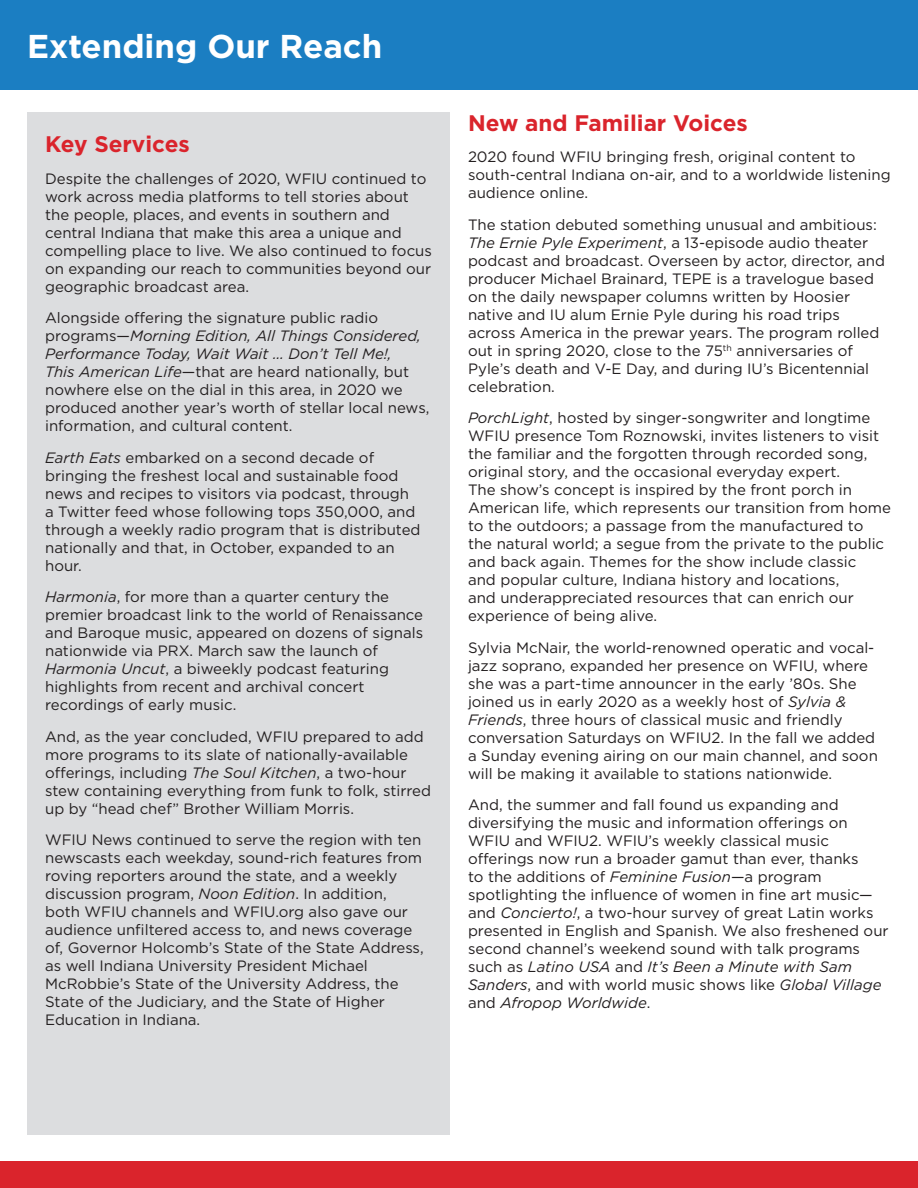
<style>
.page{position:relative;width:918px;height:1188px;background:#fff}
.page>*{position:absolute;margin:0;border:0;box-sizing:border-box;transform-origin:0 0}
.t1{font:700 33px "Gotham";color:#fff}
.t2{font:700 22.5px "Gotham";color:#da242c}
.t3{font:15px/18px "Gotham";color:#231f20}
.t4{font:15px/18px "Gotham";color:#221e1f}
.s1{font-style:italic}
</style>
<div class="page">
<div style="left:27px;top:113px;width:423px;height:1022px;background:#dcdddf"></div>
<div style="left:0;top:0;width:918px;height:89px;background:#1b7ec2"></div>
<div style="left:0;top:1161px;width:918px;height:27px;background:#da242c"></div>
<p class="t1" style="left:27px;top:24px;width:357px">Extending Our Reach</p>
<p class="t2" style="left:45px;top:129px;width:146px">Key Services</p>
<p class="t3" style="left:45px;top:169px;width:388px">Despite the challenges of 2020, WFIU continued to work across media platforms to tell stories about the people, places, and events in southern and central Indiana that make this area a unique and compelling place to live. We also continued to focus on expanding our reach to communities beyond our geographic broadcast area.</p>
<p class="t3" style="left:45px;top:308px;width:386px">Alongside offering the signature public radio programs—<span class="s1">Morning Edition, All Things Considered, Performance Today, Wait Wait … Don’t Tell Me!,<br>This American Life</span>—that are heard nationally, but nowhere else on the dial in this area, in 2020 we produced another year’s worth of stellar local news, information, and cultural content.</p>
<p class="t3" style="left:45px;top:448px;width:377px"><span class="s1">Earth Eats</span> embarked on a second decade of bringing the freshest local and sustainable food news and recipes to visitors via podcast, through a Twitter feed whose following tops 350,000, and through a weekly radio program that is distributed nationally and that, in October, expanded to an hour.</p>
<p class="t3" style="left:45px;top:587px;width:380px"><span class="s1">Harmonia</span>, for more than a quarter century the premier broadcast link to the world of Renaissance and Baroque music, appeared on dozens of signals nationwide via PRX. March saw the launch of <span class="s1">Harmonia Uncut</span>, a biweekly podcast featuring highlights from recent and archival concert recordings of early music.</p>
<p class="t3" style="left:45px;top:727px;width:387px">And, as the year concluded, WFIU prepared to add more programs to its slate of nationally-available offerings, including <span class="s1">The Soul Kitchen</span>, a two-hour stew containing everything from funk to folk, stirred up by “head chef” Brother William Morris.</p>
<p class="t3" style="left:45px;top:830px;width:380px">WFIU News continued to serve the region with ten newscasts each weekday, sound-rich features from roving reporters around the state, and a weekly discussion program, <span class="s1">Noon Edition</span>. In addition, both WFIU channels and WFIU.org also gave our audience unfiltered access to, and news coverage of, Governor Holcomb’s State of the State Address, as well Indiana University President Michael McRobbie’s State of the University Address, the State of the Judiciary, and the State of Higher Education in Indiana.</p>
<p class="t2" style="left:468px;top:108px;width:281px">New and Familiar Voices</p>
<p class="t3" style="left:468px;top:148px;width:424px">2020 found WFIU bringing fresh, original content to south-central Indiana on-air, and to a worldwide listening audience online.</p>
<p class="t4" style="left:468px;top:215px;width:419px">The station debuted something unusual and ambitious:<br><span class="s1">The Ernie Pyle Experiment</span>, a 13-episode audio theater podcast and broadcast. Overseen by actor, director, and producer Michael Brainard, TEPE is a travelogue based on the daily newspaper columns written by Hoosier native and IU alum Ernie Pyle during his road trips across America in the prewar years. The program rolled out in spring 2020, close to the 75<sup>th</sup> anniversaries of Pyle’s death and V-E Day, and during IU’s Bicentennial celebration.</p>
<p class="t3" style="left:468px;top:409px;width:424px"><span class="s1">PorchLight</span>, hosted by singer-songwriter and longtime WFIU presence Tom Roznowski, invites listeners to visit the familiar and the forgotten through recorded song, original story, and the occasional everyday expert.<br>The show’s concept is inspired by the front porch in American life, which represents our transition from home to the outdoors; a passage from the manufactured to the natural world; a segue from the private to the public and back again. Themes for the show include classic<br>and popular culture, Indiana history and locations,<br>and underappreciated resources that can enrich our experience of being alive.</p>
<p class="t3" style="left:468px;top:638px;width:411px">Sylvia McNair, the world-renowned operatic and vocal&shy;jazz soprano, expanded her presence on WFIU, where she was a part-time announcer in the early ’80s. She joined us in early 2020 as a weekly host of <span class="s1">Sylvia &amp; Friends</span>, three hours of classical music and friendly conversation Saturdays on WFIU2. In the fall we added a Sunday evening airing on our main channel, and soon will be making it available to stations nationwide.</p>
<p class="t4" style="left:468px;top:796px;width:422px">And, the summer and fall found us expanding and diversifying the music and information offerings on WFIU and WFIU2. WFIU’s weekly classical music offerings now run a broader gamut than ever, thanks<br>to the additions of <span class="s1">Feminine Fusion</span>—a program spotlighting the influence of women in fine art music— and <span class="s1">Concierto!</span>, a two-hour survey of great Latin works presented in English and Spanish. We also freshened our second channel’s weekend sound with talk programs such as <span class="s1">Latino USA</span> and <span class="s1">It’s Been a Minute with Sam Sanders</span>, and with world music shows like <span class="s1">Global Village </span>and <span class="s1">Afropop Worldwide</span>.</p>
</div>
